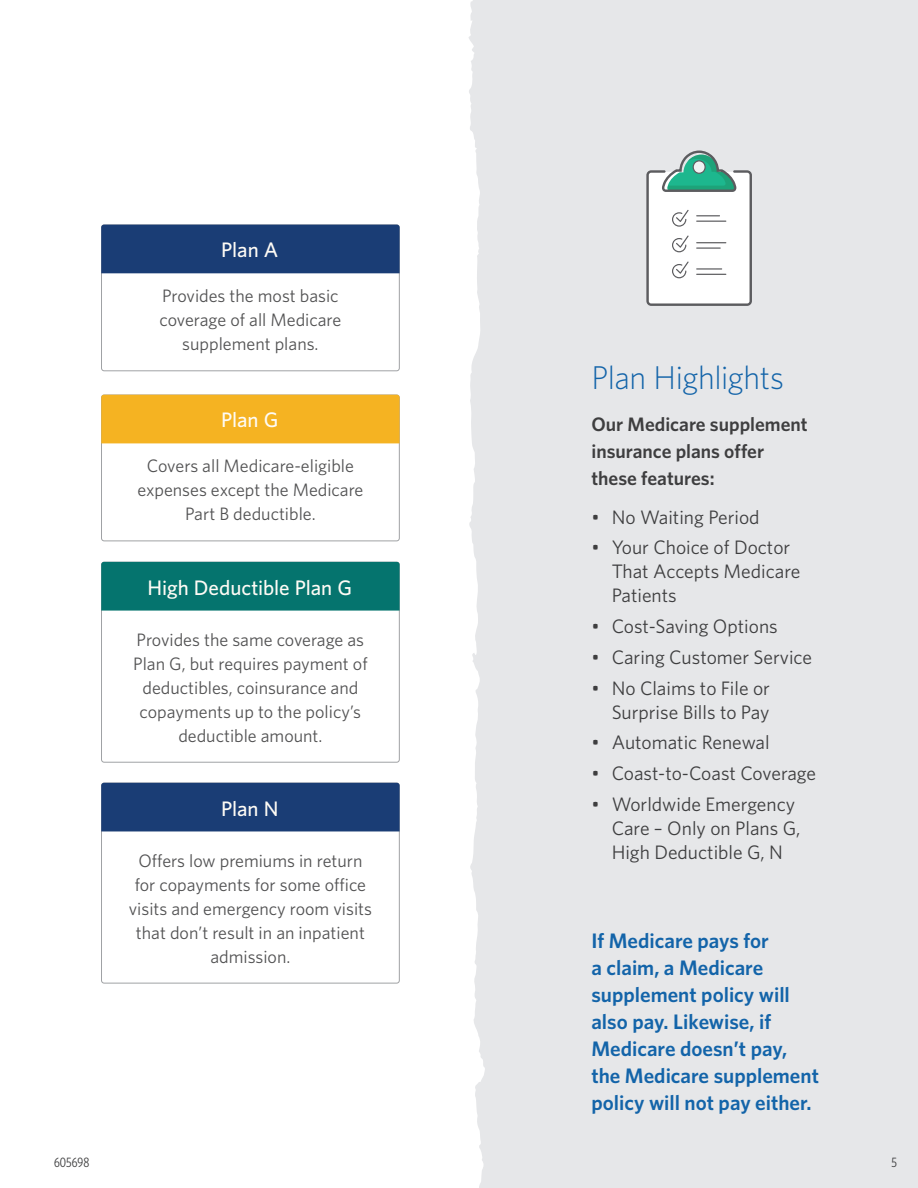
<style>
.page{position:relative;width:918px;height:1188px;background:#fff}
.page>*{position:absolute;margin:0;border:0;box-sizing:border-box;transform-origin:0 0}
.t1{font:300 33px "Whitney";letter-spacing:-.015em;color:#1364a9}
.t2{font:600 21px/27px "Whitney";color:#1364a9}
.t3{font:500 21px "Whitney";letter-spacing:-.005em;color:#fefbf5}
.t4{font:19.5px/24px "Whitney";color:#3e3e3f}
.t5{font:600 19.5px/27px "Whitney";color:#3e3e3f}
.t6{font:18px/24px "Whitney";color:#3e3e3f;text-align:center}
.t7{font:13.5px "Whitney Condensed";letter-spacing:.01em;color:#3e3e3f}
</style>
<div class="page">
<div style="left:469px;top:0;width:449px;height:1188px;background:#e6e7e9"></div>
<div style="left:101px;top:225px;width:299px;height:146px;border:1px solid #95979a;border-radius:3px"></div>
<div style="left:101px;top:783px;width:299px;height:200px;border:1px solid #95979a;border-radius:3px"></div>
<div style="left:101px;top:225px;width:299px;height:48px;background:#1a3d75"></div>
<div style="left:101px;top:562px;width:299px;height:49px;background:#05746e"></div>
<div style="left:101px;top:783px;width:299px;height:48px;background:#1a3d75"></div>
<div style="left:101px;top:395px;width:299px;height:146px;border:1px solid #95979a;border-radius:3px"></div>
<div style="left:101px;top:395px;width:299px;height:48px;background:#f5b322"></div>
<svg style="left:646px;top:151px;width:106px;height:155px"></svg>
<p class="t3" style="left:221px;top:236px;width:59px">Plan A</p>
<p class="t6" style="left:160px;top:284px;width:183px">Provides the most basic coverage of all Medicare supplement plans.</p>
<p class="t3" style="left:221px;top:406px;width:59px">Plan G</p>
<p class="t6" style="left:137px;top:454px;width:228px">Covers all Medicare-eligible expenses except the Medicare<br>Part B deductible.</p>
<p class="t3" style="left:148px;top:573px;width:206px">High Deductible Plan G</p>
<p class="t6" style="left:133px;top:627px;width:236px">Provides the same coverage as<br>Plan G, but requires payment of deductibles, coinsurance and copayments up to the policy’s deductible amount.</p>
<p class="t3" style="left:221px;top:794px;width:59px">Plan N</p>
<p class="t6" style="left:129px;top:848px;width:245px">Offers low premiums in return for copayments for some office visits and emergency room visits that don’t result in an inpatient admission.</p>
<h1 class="t1" style="left:591px;top:356px;width:194px">Plan Highlights</h1>
<p class="t5" style="left:591px;top:410px;width:218px">Our Medicare supplement insurance plans offer these features:</p>
<p class="t4" style="left:591px;top:504px;width:170px">• No Waiting Period</p>
<p class="t4" style="left:612px;top:535px;width:190px;text-indent:-20px">• Your Choice of Doctor<br>That Accepts Medicare<br>Patients</p>
<p class="t4" style="left:591px;top:614px;width:188px">• Cost-Saving Options</p>
<p class="t4" style="left:591px;top:645px;width:222px">• Caring Customer Service</p>
<p class="t4" style="left:591px;top:675px;width:180px;text-align:right">• No Claims to File or<br>Surprise Bills to Pay</p>
<p class="t4" style="left:591px;top:730px;width:180px">• Automatic Renewal</p>
<p class="t4" style="left:591px;top:761px;width:226px">• Coast-to-Coast Coverage</p>
<p class="t4" style="left:612px;top:792px;width:190px;text-indent:-20px">• Worldwide Emergency<br>Care – Only on Plans G,<br>High Deductible G, N</p>
<p class="t2" style="left:591px;top:927px;width:229px">If Medicare pays for<br>a claim, a Medicare supplement policy will also pay. Likewise, if<br>Medicare doesn’t pay, the Medicare supplement policy will not pay either.</p>
<p class="t7" style="left:54px;top:1154px;width:37px">605698</p>
<p class="t7" style="left:891px;top:1154px;width:7px">5</p>
</div>
